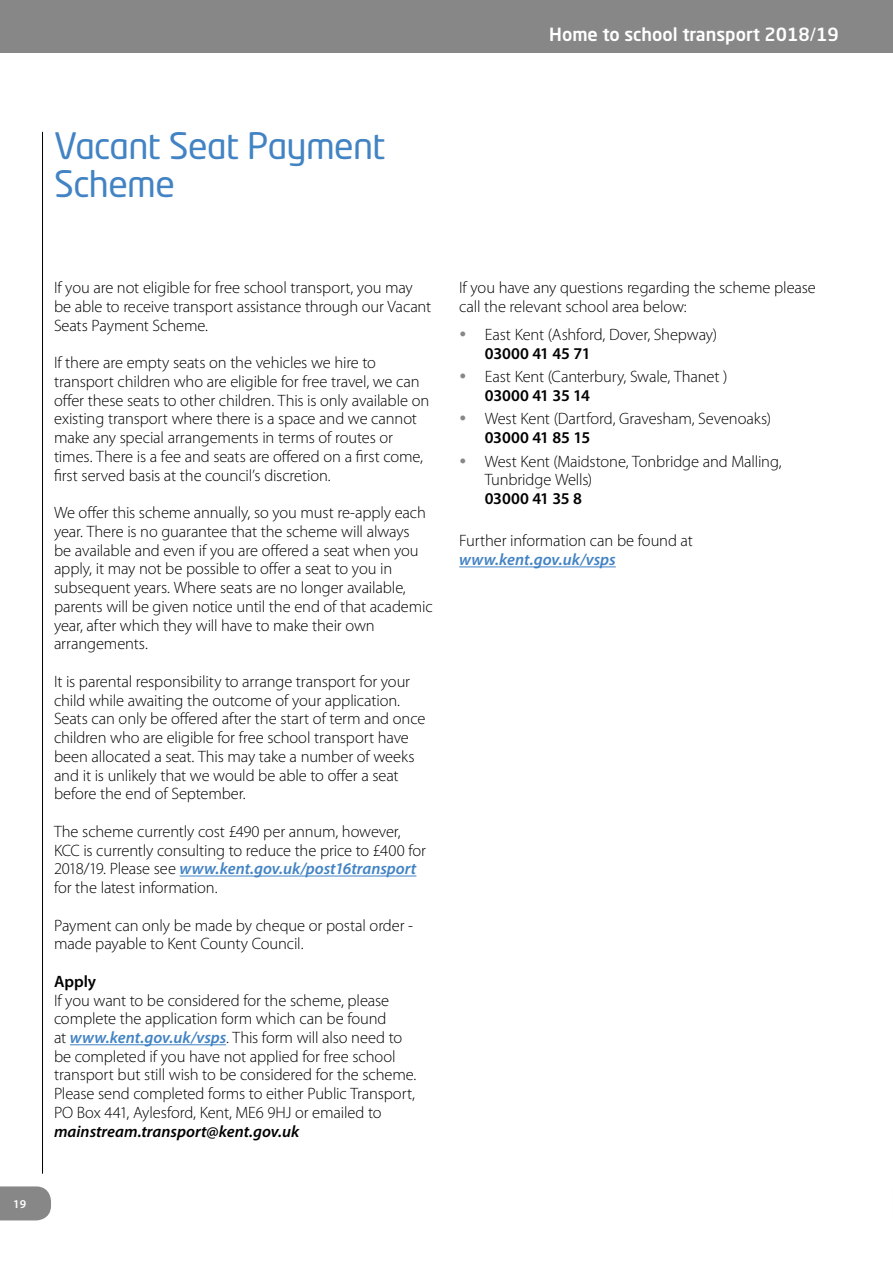
<style>
.page{position:relative;width:893px;height:1263px;background:#fff}
.page>*{position:absolute;margin:0;border:0;box-sizing:border-box;transform-origin:0 0}
.t1{font:36px/37.5px "Neo Tech Std";letter-spacing:-.015em;color:#4283c4}
.t2{font:500 18px "Neo Sans Std";color:#fff}
.t3{font:300 16.5px/18.8px "Myriad Pro";letter-spacing:-.01em;color:#000}
.t4{font:600 16.5px "Myriad Pro";letter-spacing:-.01em;color:#000}
.t5{font:italic 600 16.5px "Myriad Pro";color:#000}
.t6{font:italic 600 16.5px "Myriad Pro";color:#4283c4}
.t7{font:600 12px "Myriad Pro";color:#fff}
.s1{font-weight:400}
.s2{font-weight:600;font-style:italic;color:#4283c4}
</style>
<div class="page">
<div style="left:0;top:0;width:893px;height:53px;background:#878787"></div>
<svg style="left:0;top:1186px;width:51px;height:34px;background:#8e8e8e"></svg>
<hr style="left:180px;top:875px;width:236px;height:1px;background:#4283c4">
<hr style="left:70px;top:1044px;width:156px;height:1px;background:#4283c4">
<hr style="left:459px;top:566px;width:157px;height:1px;background:#4283c4">
<hr style="left:42px;top:132px;width:1px;height:1042px;background:#000">
<p class="t2" style="left:549px;top:23px;width:291px">Home to school transport 2018<span class="s1">/</span>19</p>
<h1 class="t1" style="left:54px;top:127px;width:333px">Vacant Seat Payment<br>Scheme</h1>
<p class="t7" style="left:13px;top:1196px;width:14px">19</p>
<p class="t3" style="left:54px;top:278px;width:379px">If you are not eligible for free school transport, you may be able to receive transport assistance through our Vacant<br>Seats Payment Scheme.</p>
<p class="t3" style="left:54px;top:353px;width:377px">If there are empty seats on the vehicles we hire to transport children who are eligible for free travel, we can offer these seats to other children. This is only available on existing transport where there is a space and we cannot make any special arrangements in terms of routes or times. There is a fee and seats are offered on a first come, first served basis at the council’s discretion.</p>
<p class="t3" style="left:54px;top:503px;width:380px">We offer this scheme annually, so you must re-apply each year. There is no guarantee that the scheme will always<br>be available and even if you are offered a seat when you apply, it may not be possible to offer a seat to you in subsequent years. Where seats are no longer available, parents will be given notice until the end of that academic year, after which they will have to make their own arrangements.</p>
<p class="t3" style="left:54px;top:672px;width:373px">It is parental responsibility to arrange transport for your child while awaiting the outcome of your application.<br>Seats can only be offered after the start of term and once children who are eligible for free school transport have been allocated a seat. This may take a number of weeks and it is unlikely that we would be able to offer a seat before the end of September.</p>
<p class="t3" style="left:54px;top:822px;width:374px">The scheme currently cost £490 per annum, however, KCC is currently consulting to reduce the price to £400 for 2018/19. Please see <span class="s2">www.kent.gov.uk/post16transport </span>for the latest information.</p>
<p class="t3" style="left:54px;top:915px;width:361px">Payment can only be made by cheque or postal order - made payable to Kent County Council.</p>
<p class="t4" style="left:54px;top:971px;width:44px">Apply</p>
<p class="t3" style="left:54px;top:990px;width:364px">If you want to be considered for the scheme, please complete the application form which can be found<br>at <span class="s2">www.kent.gov.uk/vsps</span>. This form will also need to be completed if you have not applied for free school transport but still wish to be considered for the scheme.<br>Please send completed forms to either Public Transport, PO Box 441, Aylesford, Kent, ME6 9HJ or emailed to</p>
<p class="t5" style="left:54px;top:1122px;width:247px">mainstream.transport@kent.gov.uk</p>
<p class="t3" style="left:459px;top:278px;width:358px">If you have any questions regarding the scheme please call the relevant school area below:</p>
<p class="t3" style="left:485px;top:325px;width:234px">East Kent (Ashford, Dover, Shepway)</p>
<p class="t4" style="left:485px;top:343px;width:107px">03000 41 45 71</p>
<p class="t3" style="left:485px;top:367px;width:244px">East Kent (Canterbury, Swale, Thanet )</p>
<p class="t4" style="left:485px;top:385px;width:107px">03000 41 35 14</p>
<p class="t3" style="left:485px;top:409px;width:288px">West Kent (Dartford, Gravesham, Sevenoaks)</p>
<p class="t4" style="left:485px;top:427px;width:107px">03000 41 85 15</p>
<p class="t3" style="left:485px;top:452px;width:299px">West Kent (Maidstone, Tonbridge and Malling,<br>Tunbridge Wells)</p>
<p class="t4" style="left:485px;top:488px;width:99px">03000 41 35 8</p>
<p class="t3" style="left:459px;top:531px;width:235px">Further information can be found at</p>
<p class="t6" style="left:459px;top:551px;width:158px">www.kent.gov.uk/vsps</p>
</div>
